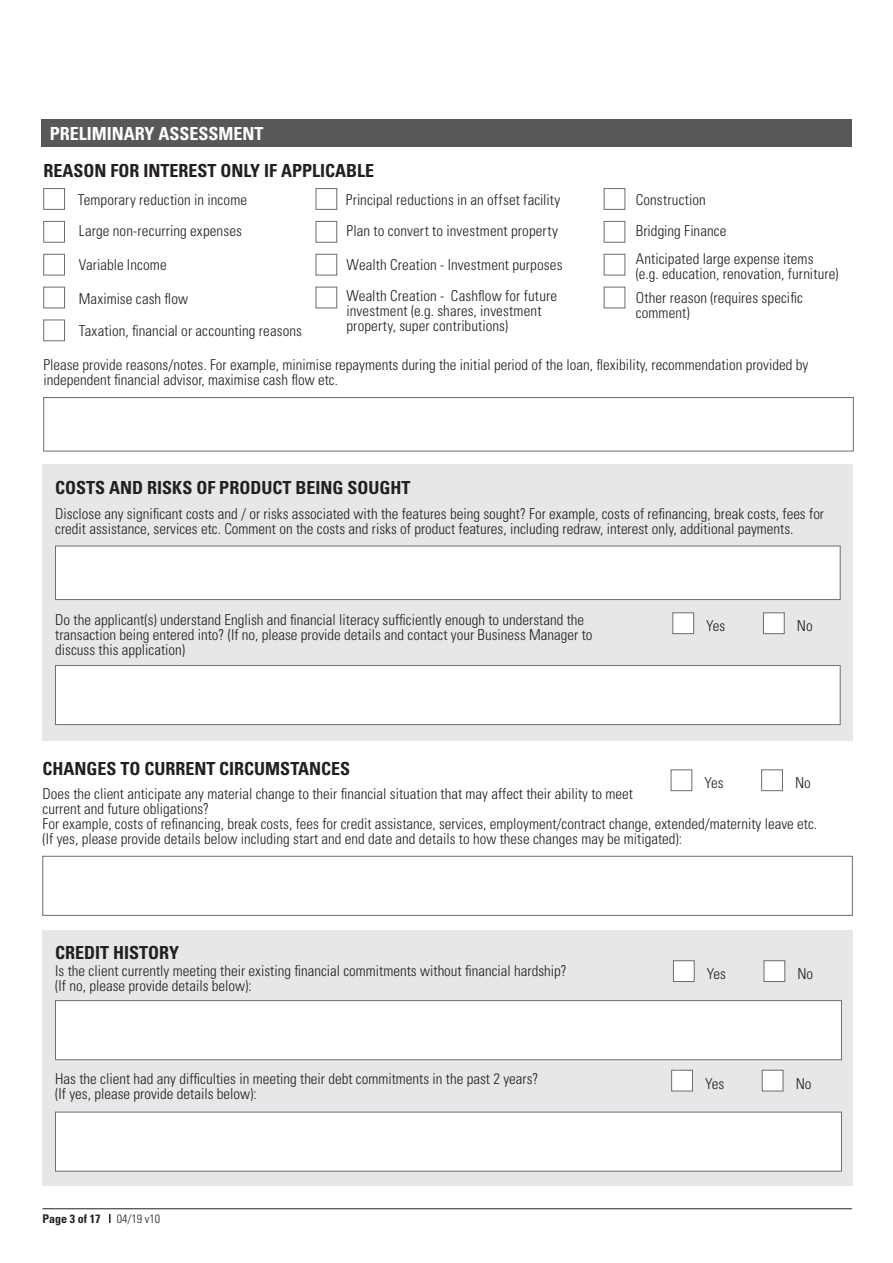
<style>
.page{position:relative;width:893px;height:1263px;background:#fff}
.page>*{position:absolute;margin:0;border:0;box-sizing:border-box;transform-origin:0 0}
.t1{font:700 condensed 18px "Univers LT Std";color:#231f20}
.t2{font:700 condensed 18px "Univers LT Std";color:#fff}
.t3{font:300 condensed 15px/15px "Univers LT Std";color:#231f20}
.t4{font:700 condensed 12px "Univers LT Std";color:#231f20}
.t5{font:300 condensed 12px "Univers LT Std";color:#231f20}
</style>
<div class="page">
<hr style="left:43px;top:1208px;width:809px;height:1px;background:#231f20">
<svg style="left:109px;top:1214px;width:2px;height:9px"></svg>
<div style="left:43px;top:464px;width:810px;height:277px;background:#e6e7e9"></div>
<div style="left:43px;top:397px;width:810px;height:54px;border:1px solid #6d6e71"></div>
<div style="left:44px;top:188px;width:21px;height:22px;border:1px solid #6c6d70"></div>
<div style="left:43px;top:221px;width:22px;height:21px;border:1px solid #6c6d70"></div>
<div style="left:43px;top:254px;width:22px;height:21px;border:1px solid #6c6d70"></div>
<div style="left:43px;top:287px;width:22px;height:21px;border:1px solid #6c6d70"></div>
<div style="left:44px;top:320px;width:21px;height:21px;border:1px solid #6c6d70"></div>
<div style="left:316px;top:188px;width:21px;height:22px;border:1px solid #6c6d70"></div>
<div style="left:316px;top:221px;width:21px;height:21px;border:1px solid #6c6d70"></div>
<div style="left:316px;top:254px;width:21px;height:21px;border:1px solid #6c6d70"></div>
<div style="left:316px;top:287px;width:21px;height:21px;border:1px solid #6c6d70"></div>
<div style="left:604px;top:188px;width:21px;height:22px;border:1px solid #6c6d70"></div>
<div style="left:604px;top:221px;width:21px;height:21px;border:1px solid #6c6d70"></div>
<div style="left:604px;top:254px;width:21px;height:21px;border:1px solid #6c6d70"></div>
<div style="left:604px;top:287px;width:21px;height:21px;border:1px solid #6c6d70"></div>
<div style="left:673px;top:613px;width:21px;height:21px;background:#fff;border:1px solid #6c6d70"></div>
<div style="left:763px;top:613px;width:21px;height:21px;background:#fff;border:1px solid #6c6d70"></div>
<div style="left:55px;top:665px;width:785px;height:60px;background:#fff;border:1px solid #6d6e71"></div>
<div style="left:55px;top:546px;width:785px;height:54px;background:#fff;border:1px solid #6d6e71"></div>
<div style="left:43px;top:856px;width:810px;height:59px;border:1px solid #6d6e71"></div>
<div style="left:671px;top:770px;width:21px;height:21px;border:1px solid #6c6d70"></div>
<div style="left:761px;top:770px;width:22px;height:21px;border:1px solid #6c6d70"></div>
<div style="left:43px;top:930px;width:810px;height:256px;background:#e6e7e9"></div>
<div style="left:55px;top:1000px;width:787px;height:60px;background:#fff;border:1px solid #6d6e71"></div>
<div style="left:55px;top:1112px;width:787px;height:59px;background:#fff;border:1px solid #6d6e71"></div>
<div style="left:673px;top:960px;width:21px;height:22px;background:#fff;border:1px solid #6c6d70"></div>
<div style="left:764px;top:960px;width:21px;height:22px;background:#fff;border:1px solid #6c6d70"></div>
<div style="left:671px;top:1070px;width:22px;height:21px;background:#fff;border:1px solid #6c6d70"></div>
<div style="left:762px;top:1070px;width:21px;height:21px;background:#fff;border:1px solid #6c6d70"></div>
<div style="left:41px;top:119px;width:810px;height:28px;background:#57585a"></div>
<p class="t2" style="left:50px;top:123px;width:215px">PRELIMINARY ASSESSMENT</p>
<p class="t1" style="left:43px;top:160px;width:332px">REASON FOR INTEREST ONLY IF APPLICABLE</p>
<p class="t3" style="left:78px;top:192px;width:171px">Temporary reduction in income</p>
<p class="t3" style="left:346px;top:192px;width:216px">Principal reductions in an offset facility</p>
<p class="t3" style="left:79px;top:223px;width:165px">Large non-recurring expenses</p>
<p class="t3" style="left:347px;top:223px;width:213px">Plan to convert to investment property</p>
<p class="t3" style="left:79px;top:257px;width:89px">Variable Income</p>
<p class="t3" style="left:347px;top:257px;width:217px">Wealth Creation - Investment purposes</p>
<p class="t3" style="left:79px;top:291px;width:111px">Maximise cash flow</p>
<p class="t3" style="left:79px;top:323px;width:225px">Taxation, financial or accounting reasons</p>
<p class="t3" style="left:346px;top:289px;width:212px">Wealth Creation - Cashflow for future investment (e.g. shares, investment property, super contributions)</p>
<p class="t3" style="left:636px;top:192px;width:72px">Construction</p>
<p class="t3" style="left:636px;top:223px;width:92px">Bridging Finance</p>
<p class="t3" style="left:636px;top:251px;width:204px">Anticipated large expense items (e.g. education, renovation, furniture)</p>
<p class="t3" style="left:636px;top:290px;width:169px">Other reason (requires specific comment)</p>
<p class="t3" style="left:43px;top:358px;width:766px">Please provide reasons/notes. For example, minimise repayments during the initial period of the loan, flexibility, recommendation provided by independent financial advisor, maximise cash flow etc.</p>
<p class="t1" style="left:55px;top:476px;width:357px">COSTS AND RISKS OF PRODUCT BEING SOUGHT</p>
<p class="t3" style="left:55px;top:506px;width:770px">Disclose any significant costs and / or risks associated with the features being sought? For example, costs of refinancing, break costs, fees for credit assistance, services etc. Comment on the costs and risks of product features, including redraw, interest only, additional payments.</p>
<p class="t3" style="left:55px;top:613px;width:539px">Do the applicant(s) understand English and financial literacy sufficiently enough to understand the transaction being entered into? (If no, please provide details and contact your Business Manager to discuss this application)</p>
<p class="t3" style="left:706px;top:618px;width:21px">Yes</p>
<p class="t3" style="left:797px;top:618px;width:17px">No</p>
<p class="t1" style="left:43px;top:758px;width:309px">CHANGES TO CURRENT CIRCUMSTANCES</p>
<p class="t3" style="left:704px;top:775px;width:21px">Yes</p>
<p class="t3" style="left:795px;top:775px;width:17px">No</p>
<p class="t3" style="left:43px;top:786px;width:776px">Does the client anticipate any material change to their financial situation that may affect their ability to meet<br>current and future obligations?<br>For example, costs of refinancing, break costs, fees for credit assistance, services, employment/contract change, extended/maternity leave etc. (If yes, please provide details below including start and end date and details to how these changes may be mitigated):</p>
<p class="t1" style="left:55px;top:941px;width:125px">CREDIT HISTORY</p>
<p class="t3" style="left:55px;top:963px;width:513px">Is the client currently meeting their existing financial commitments without financial hardship? (If no, please provide details below):</p>
<p class="t3" style="left:55px;top:1071px;width:485px">Has the client had any difficulties in meeting their debt commitments in the past 2 years? (If yes, please provide details below):</p>
<p class="t4" style="left:43px;top:1211px;width:59px">Page 3 of 17</p>
<p class="t5" style="left:117px;top:1211px;width:45px">04/19 v10</p>
<p class="t3" style="left:707px;top:966px;width:21px">Yes</p>
<p class="t3" style="left:797px;top:966px;width:17px">No</p>
<p class="t3" style="left:705px;top:1076px;width:21px">Yes</p>
<p class="t3" style="left:796px;top:1076px;width:17px">No</p>
</div>
